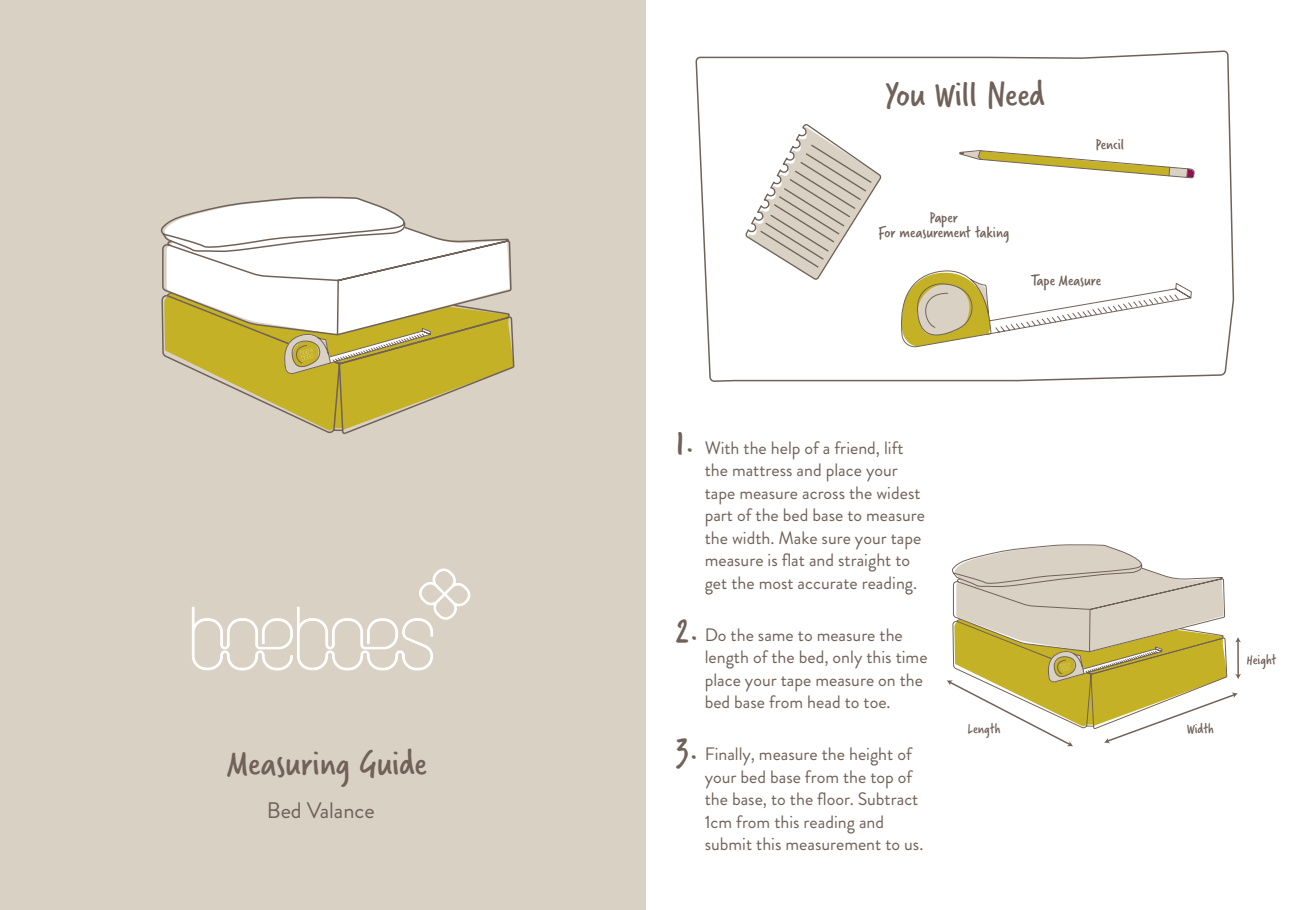
<style>
.page{position:relative;width:1293px;height:910px;background:#fff}
.page>*{position:absolute;margin:0;border:0;box-sizing:border-box;transform-origin:0 0}
.t1{font:37.8px "Verveine";color:#716259}
.t2{font:37.5px "Verveine";color:#716259}
.t3{font:22.5px "Brandon Grotesque";color:#716259}
.t4{font:18px/22.5px "Brandon Grotesque";color:#716259}
.t5{font:16.5px "Verveine";color:#716259}
.t6{font:15px "Verveine";color:#716259}
</style>
<div class="page">
<div style="left:0;top:0;width:646px;height:910px;background:#dad1c5"></div>
<svg style="left:695px;top:51px;width:540px;height:331px"></svg>
<svg style="left:958px;top:150px;width:236px;height:29px"></svg>
<svg style="left:899px;top:262px;width:294px;height:87px"></svg>
<svg style="left:744px;top:122px;width:139px;height:159px"></svg>
<svg style="left:192px;top:569px;width:278px;height:101px"></svg>
<svg style="left:947px;top:544px;width:294px;height:202px"></svg>
<svg style="left:204px;top:242px;width:311px;height:193px"></svg>
<svg style="left:161px;top:196px;width:349px;height:179px"></svg>
<p class="t1" style="left:227px;top:738px;width:201px">Measuring Guide</p>
<p class="t3" style="left:267px;top:795px;width:109px">Bed Valance</p>
<p class="t1" style="left:884px;top:68px;width:163px">You Will Need</p>
<p class="t5" style="left:929px;top:206px;width:30px">Paper</p>
<p class="t5" style="left:878px;top:221px;width:133px">For measurement taking</p>
<p class="t5" style="left:1095px;top:133px;width:30px">Pencil</p>
<p class="t5" style="left:1031px;top:269px;width:71px">Tape Measure</p>
<p class="t2" style="left:676px;top:417px;width:20px">1.</p>
<p class="t2" style="left:676px;top:604px;width:24px">2.</p>
<p class="t2" style="left:676px;top:723px;width:24px">3.</p>
<p class="t4" style="left:705px;top:436px;width:222px">With the help of a friend, lift the mattress and place your tape measure across the widest part of the bed base to measure the width. Make sure your tape measure is flat and straight to get the most accurate reading.</p>
<p class="t4" style="left:705px;top:623px;width:224px">Do the same to measure the length of the bed, only this time place your tape measure on the bed base from head to toe.</p>
<p class="t4" style="left:705px;top:743px;width:220px">Finally, measure the height of your bed base from the top of the base, to the floor. Subtract<br>1cm from this reading and submit this measurement to us.</p>
<p class="t6" style="left:967px;top:718px;width:34px">Length</p>
<p class="t6" style="left:1186px;top:718px;width:29px">Width</p>
<p class="t6" style="left:1246px;top:650px;width:31px">Height</p>
</div>
